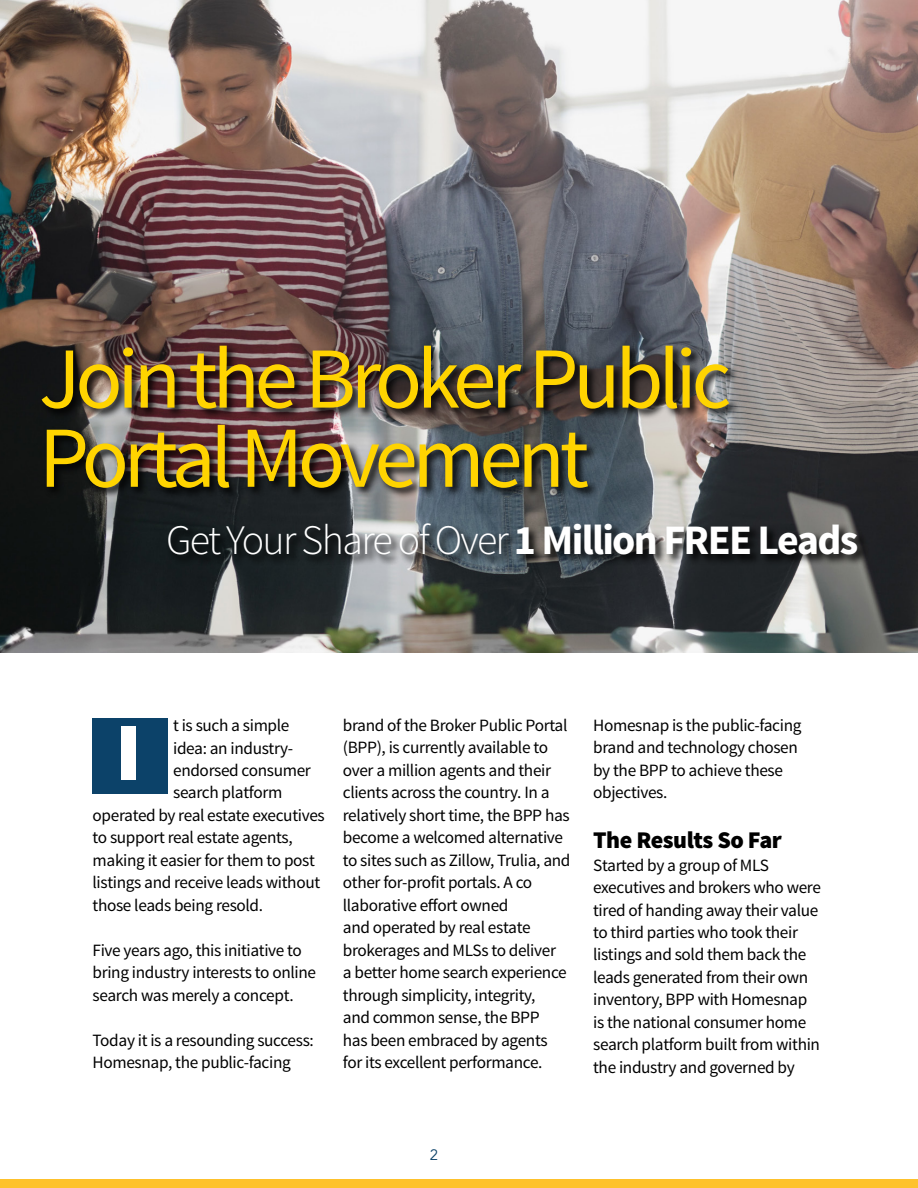
<style>
.page{position:relative;width:918px;height:1188px;background:#fff}
.page>*{position:absolute;margin:0;border:0;box-sizing:border-box;transform-origin:0 0}
.t1{font:87px/79.2px "Source Sans Pro";letter-spacing:-.06em;color:#ffd400}
.t2{font:300 42px "Source Sans Pro";letter-spacing:-.04em;color:#fff}
.t3{font:900 24px "Source Sans Pro";letter-spacing:-.02em;color:#000}
.t4{font:17.25px/22.5px "Source Sans Pro";letter-spacing:-.02em;color:#000}
.t5{font:15px "Avenir";color:#0c4269}
.s1{font-weight:700}
</style>
<div class="page">
<div style="left:0;top:1179px;width:918px;height:9px;background:#fec22c"></div>
<img style="left:0;top:0;width:918px;height:652px">
<div style="left:93px;top:718px;width:75px;height:75px;background:#0c4269"></div>
<div style="left:40px;top:343px;width:829px;height:223px;background:#000;opacity:.82"></div>
<div style="left:122px;top:726px;width:14px;height:54px;background:#fff"></div>
<h1 class="t1" style="left:39px;top:341px;width:694px">Join the Broker Public<br>Portal Movement</h1>
<h2 class="t2" style="left:166px;top:515px;width:694px">Get Your Share of Over <span class="s1">1 Million FREE Leads</span></h2>
<p class="t4" style="left:173px;top:714px;width:118px">t is such a simple</p>
<p class="t4" style="left:173px;top:737px;width:122px">idea: an industry-</p>
<p class="t4" style="left:173px;top:759px;width:139px">endorsed consumer</p>
<p class="t4" style="left:173px;top:782px;width:111px">search platform</p>
<p class="t4" style="left:93px;top:804px;width:234px">operated by real estate executives</p>
<p class="t4" style="left:93px;top:827px;width:202px">to support real estate agents,</p>
<p class="t4" style="left:93px;top:849px;width:224px">making it easier for them to post</p>
<p class="t4" style="left:93px;top:872px;width:229px">listings and receive leads without</p>
<p class="t4" style="left:93px;top:894px;width:172px">those leads being resold.</p>
<p class="t4" style="left:93px;top:939px;width:225px">Five years ago, this initiative to bring industry interests to online search was merely a concept.</p>
<p class="t4" style="left:93px;top:1029px;width:223px">Today it is a resounding success:<br>Homesnap, the public-facing</p>
<p class="t4" style="left:343px;top:714px;width:229px">brand of the Broker Public Portal (BPP), is currently available to over a million agents and their clients across the country. In a relatively short time, the BPP has become a welcomed alternative to sites such as Zillow, Trulia, and other for-profit portals. A co llaborative effort owned<br>and operated by real estate brokerages and MLSs to deliver<br>a better home search experience through simplicity, integrity,<br>and common sense, the BPP<br>has been embraced by agents for its excellent performance.</p>
<p class="t4" style="left:593px;top:714px;width:210px">Homesnap is the public-facing brand and technology chosen by the BPP to achieve these objectives.</p>
<h3 class="t3" style="left:593px;top:824px;width:190px">The Results So Far</h3>
<p class="t4" style="left:593px;top:854px;width:229px">Started by a group of MLS executives and brokers who were tired of handing away their value to third parties who took their listings and sold them back the leads generated from their own inventory, BPP with Homesnap is the national consumer home search platform built from within the industry and governed by</p>
<p class="t5" style="left:430px;top:1145px;width:10px">2</p>
</div>
